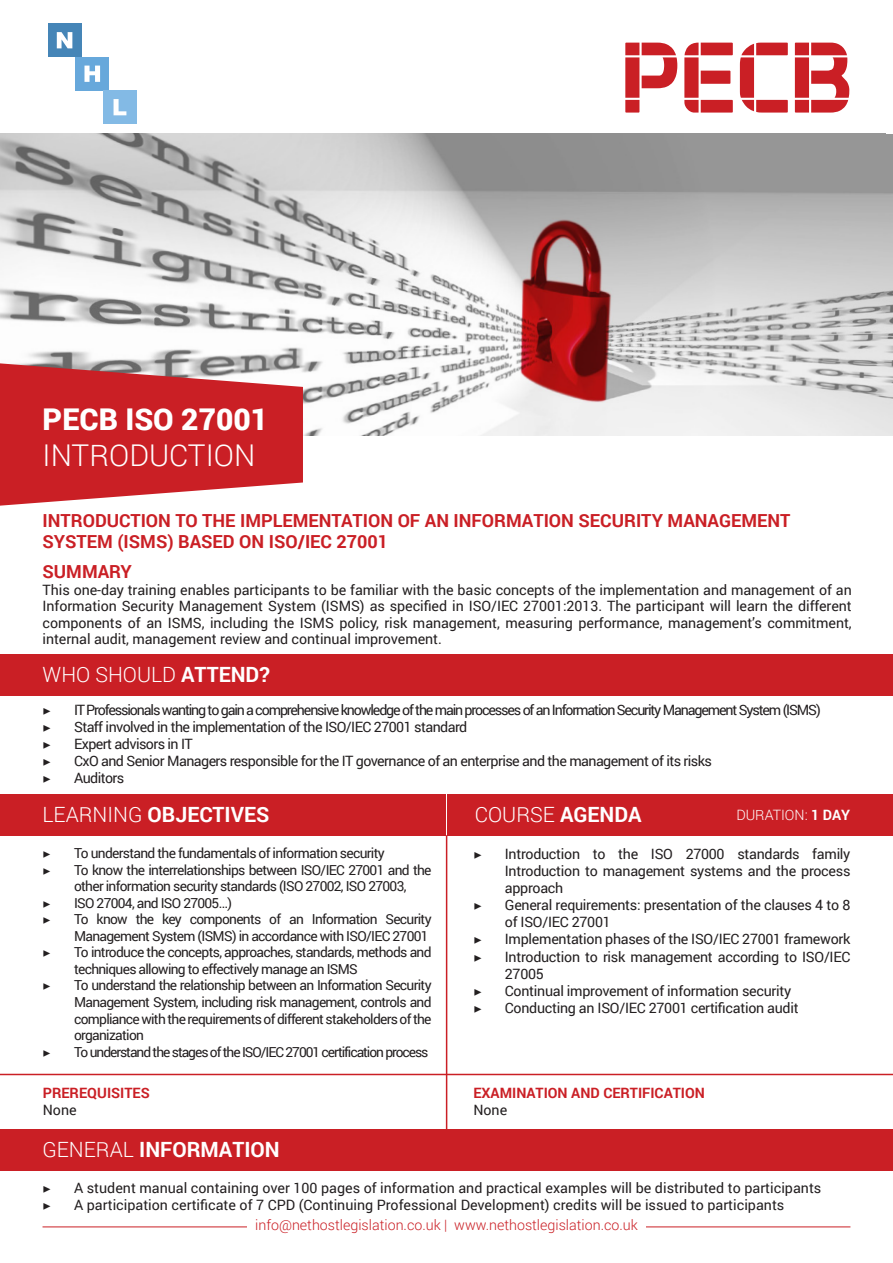
<style>
.page{position:relative;width:893px;height:1263px;background:#fff}
.page>*{position:absolute;margin:0;border:0;box-sizing:border-box;transform-origin:0 0}
.t1{font:900 30px "Roboto";color:#fff}
.t2{font:300 30px "Roboto";color:#fff}
.t3{font:700 21px "Roboto";color:#fff}
.t4{font:300 21px "Roboto";color:#fff}
.t5{font:700 18px/21.6px "Roboto";color:#ca1f25}
.t6{font:14.25px/17.1px "Roboto";letter-spacing:-.02em;color:#231f20;text-align:justify}
.t7{font:14.25px "Roboto";color:#231f20}
.t8{font:14.25px "Roboto";letter-spacing:-.04em;color:#231f20}
.t9{font:14.25px "Roboto";letter-spacing:-.08em;color:#231f20}
.t10{font:300 14.25px "Roboto";color:#ca1f25}
.t11{font:700 14.25px "Roboto";color:#ca1f25}
.t12{font:14.25px "Minion Pro";color:#231f20}
.t13{font:300 14.25px "Roboto";color:#fff}
.t14{font:13.8px/16.5px "Roboto";letter-spacing:-.05em;color:#231f20}
.t15{font:13.8px "Roboto";letter-spacing:-.075em;color:#231f20}
.t16{font:13.8px "Minion Pro";color:#231f20}
.s1{font-weight:700}
.s2{font-weight:300}
</style>
<div class="page">
<img style="left:0;top:134px;width:893px;height:301px">
<svg style="left:0;top:363px;width:303px;height:143px"></svg>
<div style="left:0;top:654px;width:893px;height:41px;background:#ca1f25"></div>
<div style="left:0;top:794px;width:446px;height:41px;background:#ca1f25"></div>
<div style="left:447px;top:794px;width:446px;height:41px;background:#ca1f25"></div>
<div style="left:0;top:1129px;width:893px;height:41px;background:#ca1f25"></div>
<hr style="left:446px;top:835px;width:1px;height:308px;background:#ca1f25">
<hr style="left:0;top:1074px;width:893px;height:1px;background:#ca1f25">
<svg style="left:684px;top:43px;width:49px;height:70px"></svg>
<svg style="left:740px;top:43px;width:48px;height:70px"></svg>
<svg style="left:795px;top:43px;width:54px;height:70px"></svg>
<svg style="left:625px;top:43px;width:52px;height:70px"></svg>
<hr style="left:43px;top:1226px;width:807px;height:1px;background:#ca1f25">
<div style="left:247px;top:1217px;width:398px;height:19px;background:#fff"></div>
<div style="left:48px;top:24px;width:33px;height:33px;background:#4585b7"></div>
<div style="left:76px;top:57px;width:33px;height:33px;background:#67a8db"></div>
<div style="left:103px;top:90px;width:34px;height:34px;background:#83bae5"></div>
<svg style="left:57px;top:32px;width:15px;height:16px"></svg>
<svg style="left:84px;top:66px;width:16px;height:16px"></svg>
<svg style="left:114px;top:99px;width:12px;height:16px"></svg>
<p class="t1" style="left:43px;top:398px;width:227px">PECB ISO 27001</p>
<p class="t2" style="left:43px;top:434px;width:214px">INTRODUCTION</p>
<p class="t5" style="left:43px;top:509px;width:749px">INTRODUCTION TO THE IMPLEMENTATION OF AN INFORMATION SECURITY MANAGEMENT<br>SYSTEM (ISMS) BASED ON ISO/IEC 27001</p>
<p class="t5" style="left:43px;top:560px;width:91px">SUMMARY</p>
<p class="t6" style="left:43px;top:581px;width:811px;line-height:16.5px">This one-day training enables participants to be familiar with the basic concepts of the implementation and management of an Information Security Management System (ISMS) as specified in ISO/IEC 27001:2013. The participant will learn the different components of an ISMS, including the ISMS policy, risk management, measuring performance, management’s commitment, internal audit, management review and continual improvement.</p>
<p class="t4" style="left:43px;top:659px;width:229px">WHO SHOULD <span class="s1">ATTEND?</span></p>
<p class="t12" style="left:43px;top:701px;width:10px">▶</p>
<p class="t9" style="left:74px;top:700px;width:748px">IT Professionals wanting to gain a comprehensive knowledge of the main processes of an Information Security Management System (ISMS)</p>
<p class="t12" style="left:43px;top:718px;width:10px">▶</p>
<p class="t8" style="left:74px;top:717px;width:395px">Staff involved in the implementation of the ISO/IEC 27001 standard</p>
<p class="t12" style="left:43px;top:735px;width:10px">▶</p>
<p class="t8" style="left:74px;top:734px;width:120px">Expert advisors in IT</p>
<p class="t12" style="left:43px;top:752px;width:10px">▶</p>
<p class="t8" style="left:74px;top:751px;width:639px">CxO and Senior Managers responsible for the IT governance of an enterprise and the management of its risks</p>
<p class="t12" style="left:43px;top:769px;width:10px">▶</p>
<p class="t8" style="left:74px;top:768px;width:52px">Auditors</p>
<p class="t3" style="left:43px;top:799px;width:228px"><span class="s2">LEARNING</span> OBJECTIVES</p>
<p class="t4" style="left:475px;top:800px;width:168px">COURSE <span class="s1">AGENDA</span></p>
<p class="t13" style="left:736px;top:805px;width:115px">DURATION: <span class="s1">1 DAY</span></p>
<p class="t16" style="left:43px;top:845px;width:10px">▶</p>
<p class="t14" style="left:74px;top:845px;width:312px">To understand the fundamentals of information security</p>
<p class="t16" style="left:43px;top:861px;width:10px">▶</p>
<p class="t14" style="left:74px;top:861px;width:359px">To know the interrelationships between ISO/IEC 27001 and the other information security standards (ISO 27002, ISO 27003,</p>
<p class="t16" style="left:43px;top:894px;width:10px">▶</p>
<p class="t14" style="left:74px;top:894px;width:159px">ISO 27004, and ISO 27005…)</p>
<p class="t16" style="left:43px;top:911px;width:10px">▶</p>
<p class="t14" style="left:74px;top:911px;width:359px">To know the key components of an Information Security<br>Management System (ISMS) in accordance with ISO/IEC 27001</p>
<p class="t16" style="left:43px;top:944px;width:10px">▶</p>
<p class="t14" style="left:74px;top:944px;width:359px">To introduce the concepts, approaches, standards, methods and techniques allowing to effectively manage an ISMS</p>
<p class="t16" style="left:43px;top:977px;width:10px">▶</p>
<p class="t14" style="left:74px;top:977px;width:359px;text-align:justify">To understand the relationship between an Information Security Management System, including risk management, controls and compliance with the requirements of different stakeholders of the organization</p>
<p class="t16" style="left:43px;top:1043px;width:10px">▶</p>
<p class="t15" style="left:74px;top:1042px;width:356px">To understand the stages of the ISO/IEC 27001 certification process</p>
<p class="t11" style="left:43px;top:1083px;width:108px">PREREQUISITES</p>
<p class="t6" style="left:43px;top:1101px;width:35px">None</p>
<p class="t3" style="left:43px;top:1134px;width:239px"><span class="s2">GENERAL</span> INFORMATION</p>
<p class="t12" style="left:473px;top:845px;width:10px">▶</p>
<p class="t6" style="left:505px;top:845px;width:347px">Introduction to the ISO 27000 standards family Introduction to management systems and the process approach</p>
<p class="t12" style="left:473px;top:896px;width:10px">▶</p>
<p class="t6" style="left:505px;top:896px;width:347px">General requirements: presentation of the clauses 4 to 8 of ISO/IEC 27001</p>
<p class="t12" style="left:473px;top:930px;width:10px">▶</p>
<p class="t6" style="left:505px;top:930px;width:347px">Implementation phases of the ISO/IEC 27001 framework</p>
<p class="t12" style="left:473px;top:947px;width:10px">▶</p>
<p class="t6" style="left:505px;top:947px;width:347px">Introduction to risk management according to ISO/IEC<br>27005</p>
<p class="t12" style="left:473px;top:982px;width:10px">▶</p>
<p class="t6" style="left:505px;top:981px;width:288px">Continual improvement of information security</p>
<p class="t12" style="left:473px;top:999px;width:10px">▶</p>
<p class="t6" style="left:505px;top:999px;width:295px">Conducting an ISO/IEC 27001 certification audit</p>
<p class="t11" style="left:473px;top:1083px;width:233px">EXAMINATION AND CERTIFICATION</p>
<p class="t6" style="left:473px;top:1101px;width:35px">None</p>
<p class="t12" style="left:43px;top:1179px;width:10px">▶</p>
<p class="t7" style="left:74px;top:1178px;width:749px">A student manual containing over 100 pages of information and practical examples will be distributed to participants</p>
<p class="t12" style="left:43px;top:1196px;width:10px">▶</p>
<p class="t7" style="left:74px;top:1195px;width:712px">A participation certificate of 7 CPD (Continuing Professional Development) credits will be issued to participants</p>
<p class="t10" style="left:255px;top:1215px;width:384px">info@nethostlegislation.co.uk | www.nethostlegislation.co.uk</p>
</div>
